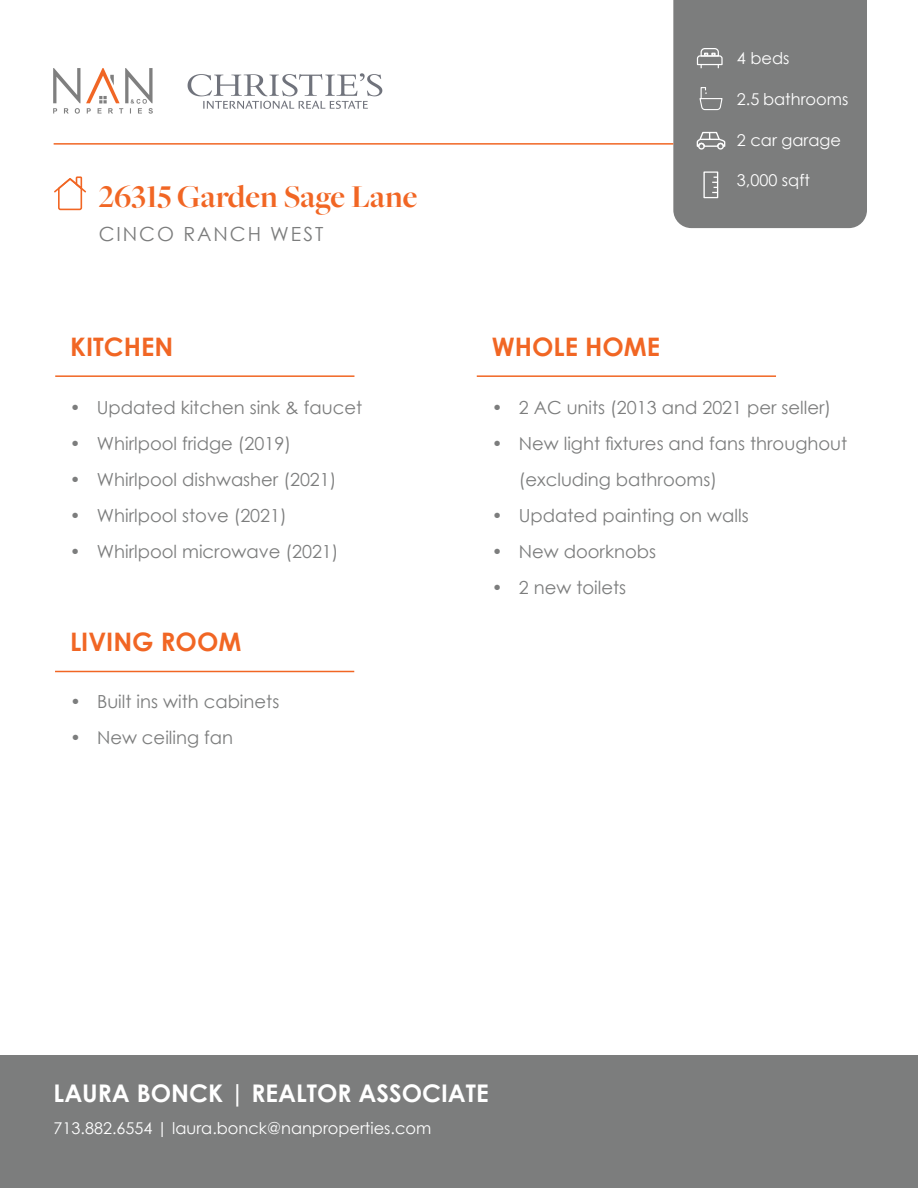
<style>
.page{position:relative;width:918px;height:1188px;background:#fff}
.page>*{position:absolute;margin:0;border:0;box-sizing:border-box;transform-origin:0 0}
.t1{font:700 33px "Freight Big Pro";color:#f16624}
.t2{font:700 25.5px "Century Gothic";color:#f16624}
.t3{font:700 24.3px "Century Gothic";color:#fff}
.t4{font:19.5px "Century Gothic";letter-spacing:.1em;color:#7c7d7d}
.t5{font:18px/36px "Century Gothic";color:#7c7d7d}
.t6{font:16.2px "Century Gothic";color:#fff}
</style>
<div class="page">
<div style="left:0;top:1056px;width:918px;height:132px;background:#7c7d7d"></div>
<div style="left:673px;top:0;width:194px;height:228px;background:#7c7d7d"></div>
<img style="left:53px;top:68px;width:330px;height:46px">
<svg style="left:699px;top:87px;width:24px;height:23px"></svg>
<svg style="left:697px;top:48px;width:26px;height:20px"></svg>
<hr style="left:54px;top:143px;width:619px;height:2px;background:#f16624">
<svg style="left:54px;top:176px;width:32px;height:35px"></svg>
<div style="left:703px;top:171px;width:15px;height:27px;border:1px solid #fff"></div>
<svg style="left:712px;top:177px;width:6px;height:16px"></svg>
<hr style="left:55px;top:375px;width:299px;height:2px;background:#f16624">
<hr style="left:55px;top:671px;width:299px;height:1px;background:#f16624">
<hr style="left:477px;top:375px;width:299px;height:2px;background:#f16624">
<div style="left:717px;top:143px;width:7px;height:7px;border:1px solid #fff;border-radius:50%"></div>
<div style="left:698px;top:143px;width:7px;height:7px;border:1px solid #fff;border-radius:50%"></div>
<svg style="left:697px;top:132px;width:28px;height:16px"></svg>
<h1 class="t1" style="left:99px;top:175px;width:320px">26315 Garden Sage Lane</h1>
<p class="t4" style="left:99px;top:221px;width:226px">CINCO RANCH WEST</p>
<h2 class="t2" style="left:70px;top:327px;width:105px">KITCHEN</h2>
<p class="t5" style="left:70px;top:389px;width:294px">• Updated kitchen sink &amp; faucet</p>
<p class="t5" style="left:70px;top:425px;width:223px">• Whirlpool fridge (2019)</p>
<p class="t5" style="left:70px;top:461px;width:268px">• Whirlpool dishwasher (2021)</p>
<p class="t5" style="left:70px;top:497px;width:219px">• Whirlpool stove (2021)</p>
<p class="t5" style="left:70px;top:533px;width:270px">• Whirlpool microwave (2021)</p>
<h2 class="t2" style="left:70px;top:623px;width:173px">LIVING ROOM</h2>
<p class="t5" style="left:70px;top:683px;width:211px">• Built ins with cabinets</p>
<p class="t5" style="left:70px;top:719px;width:165px">• New ceiling fan</p>
<h2 class="t2" style="left:492px;top:327px;width:170px">WHOLE HOME</h2>
<p class="t6" style="left:737px;top:47px;width:54px">4 beds</p>
<p class="t6" style="left:737px;top:88px;width:113px">2.5 bathrooms</p>
<p class="t6" style="left:737px;top:129px;width:106px">2 car garage</p>
<p class="t6" style="left:737px;top:169px;width:75px">3,000 sqft</p>
<p class="t5" style="left:492px;top:389px;width:341px">• 2 AC units (2013 and 2021 per seller)</p>
<p class="t5" style="left:519px;top:425px;width:330px;text-indent:-27px">• New light fixtures and fans throughout (excluding bathrooms)</p>
<p class="t5" style="left:492px;top:497px;width:258px">• Updated painting on walls</p>
<p class="t5" style="left:492px;top:533px;width:166px">• New doorknobs</p>
<p class="t5" style="left:492px;top:569px;width:136px">• 2 new toilets</p>
<h3 class="t3" style="left:54px;top:1075px;width:437px">LAURA BONCK | REALTOR ASSOCIATE</h3>
<p class="t6" style="left:54px;top:1116px;width:379px">713.882.6554 | laura.bonck@nanproperties.com</p>
</div>
